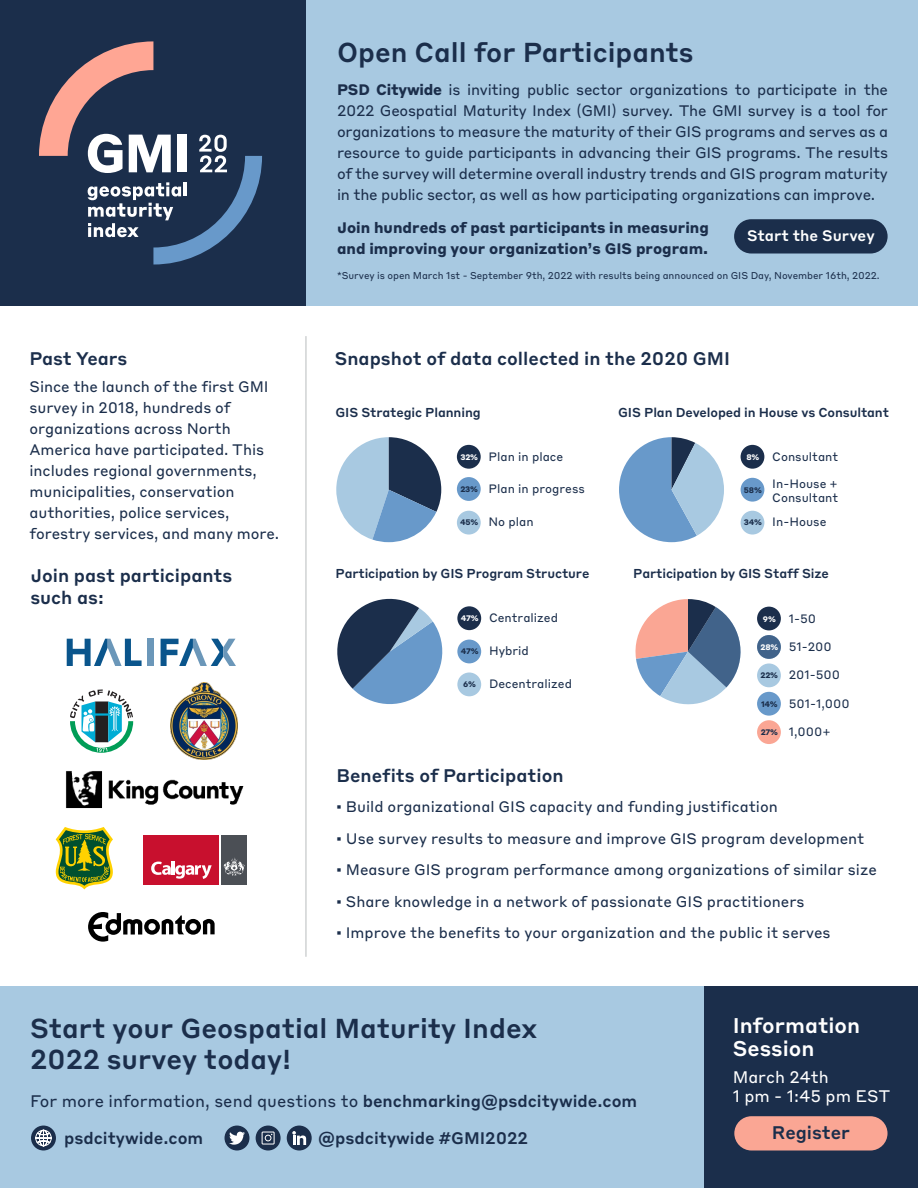
<style>
.page{position:relative;width:918px;height:1188px;background:#fff}
.page>*{position:absolute;margin:0;border:0;box-sizing:border-box;transform-origin:0 0}
.t1{font:500 27px/31.5px "Styrene B";color:#1b2e4b}
.t2{font:500 21px/22.5px "Styrene B";color:#fff}
.t3{font:500 18px/21.6px "Styrene B";color:#1b2e4b}
.t4{font:16.5px "Styrene B";color:#1b2e4b}
.t5{font:500 16.5px "Styrene B";color:#1b2e4b}
.t6{font:16.5px/19.5px "Styrene B";color:#fff}
.t7{font:15px/21px "Styrene B";letter-spacing:-.005em;color:#1b2e4b}
.t8{font:700 15px/21px "Styrene B";color:#1b2e4b}
.t9{font:500 15px "Styrene B";color:#fff}
.t10{font:500 12.75px "Styrene B";letter-spacing:-.01em;color:#1b2e4b}
.t11{font:12px/14.4px "Styrene B";color:#1b2e4b}
.t12{font:9.75px "Styrene B";letter-spacing:-.005em;color:#1b2e4b}
.t13{font:700 7.95px "Styrene B";letter-spacing:-.03em;color:#1b2e4b}
.t14{font:700 7.95px "Styrene B";color:#fff}
.s1{font-weight:700}
.s2{font-weight:900}
.s3{font-weight:500}
</style>
<div class="page">
<div style="left:703px;top:987px;width:215px;height:201px;background:#1b2e4b"></div>
<div style="left:0;top:987px;width:703px;height:201px;background:#a8c9e1"></div>
<div style="left:734px;top:1116px;width:154px;height:35px;background:#faa694;border-radius:17px"></div>
<div style="left:0;top:0;width:918px;height:306px;background:#a8c9e1"></div>
<div style="left:0;top:0;width:306px;height:306px;background:#1b2e4b"></div>
<svg style="left:39px;top:41px;width:223px;height:224px"></svg>
<hr style="left:305px;top:336px;width:2px;height:621px;background:#d1d3d4">
<div style="left:734px;top:219px;width:154px;height:35px;background:#1b2e4b;border-radius:17px"></div>
<svg style="left:88px;top:912px;width:127px;height:30px"></svg>
<img style="left:66px;top:771px;width:178px;height:37px">
<div style="left:143px;top:835px;width:76px;height:50px;background:#c8102e"></div>
<div style="left:221px;top:835px;width:26px;height:50px;background:#4b4f55"></div>
<hr style="left:172px;top:861px;width:3px;height:14px;background:#fff">
<svg style="left:151px;top:862px;width:61px;height:17px"></svg>
<svg style="left:224px;top:857px;width:21px;height:19px"></svg>
<svg style="left:56px;top:827px;width:57px;height:62px"></svg>
<svg style="left:70px;top:689px;width:63px;height:64px"></svg>
<img style="left:171px;top:683px;width:67px;height:76px">
<div style="left:148px;top:639px;width:6px;height:27px;background:#6b97b9"></div>
<svg style="left:67px;top:639px;width:75px;height:27px"></svg>
<svg style="left:161px;top:639px;width:75px;height:27px"></svg>
<div style="left:457px;top:445px;width:24px;height:24px;background:#1b2e4b;border-radius:50%"></div>
<div style="left:457px;top:477px;width:24px;height:24px;background:#6899ca;border-radius:50%"></div>
<div style="left:457px;top:511px;width:24px;height:24px;background:#a8c9e1;border-radius:50%"></div>
<svg style="left:336px;top:437px;width:105px;height:105px"></svg>
<div style="left:741px;top:445px;width:23px;height:24px;background:#1b2e4b;border-radius:50%"></div>
<div style="left:741px;top:478px;width:23px;height:24px;background:#6899ca;border-radius:50%"></div>
<div style="left:741px;top:511px;width:23px;height:24px;background:#a8c9e1;border-radius:50%"></div>
<svg style="left:619px;top:437px;width:105px;height:105px"></svg>
<svg style="left:635px;top:599px;width:106px;height:106px"></svg>
<div style="left:757px;top:607px;width:24px;height:23px;background:#1b2e4b;border-radius:50%"></div>
<div style="left:757px;top:635px;width:24px;height:24px;background:#41638a;border-radius:50%"></div>
<div style="left:757px;top:663px;width:24px;height:24px;background:#a8c9e1;border-radius:50%"></div>
<div style="left:757px;top:692px;width:24px;height:24px;background:#6899ca;border-radius:50%"></div>
<div style="left:757px;top:720px;width:24px;height:24px;background:#faa694;border-radius:50%"></div>
<svg style="left:337px;top:598px;width:106px;height:106px"></svg>
<div style="left:457px;top:606px;width:24px;height:24px;background:#1b2e4b;border-radius:50%"></div>
<div style="left:457px;top:640px;width:24px;height:23px;background:#6899ca;border-radius:50%"></div>
<div style="left:457px;top:673px;width:24px;height:23px;background:#a8c9e1;border-radius:50%"></div>
<div style="left:256px;top:1126px;width:25px;height:25px;background:#1b2e4b;border-radius:50%"></div>
<svg style="left:261px;top:1131px;width:14px;height:14px"></svg>
<div style="left:225px;top:1126px;width:24px;height:25px;background:#1b2e4b;border-radius:50%"></div>
<svg style="left:229px;top:1132px;width:16px;height:13px"></svg>
<div style="left:287px;top:1126px;width:25px;height:25px;background:#1b2e4b;border-radius:50%"></div>
<svg style="left:292px;top:1131px;width:14px;height:14px"></svg>
<div style="left:31px;top:1126px;width:25px;height:25px;background:#1b2e4b;border-radius:50%"></div>
<svg style="left:35px;top:1129px;width:17px;height:18px"></svg>
<p class="t3" style="left:30px;top:346px;width:99px">Past Years</p>
<p class="t7" style="left:30px;top:375px;width:251px">Since the launch of the first GMI survey in 2018, hundreds of organizations across North<br>America have participated. This includes regional governments, municipalities, conservation authorities, police services, forestry services, and many more.</p>
<p class="t3" style="left:30px;top:564px;width:203px">Join past participants such as:</p>
<h1 class="t1" style="left:337px;top:34px;width:358px">Open Call for Participants</h1>
<p class="t7" style="left:337px;top:78px;width:553px;text-align:justify"><span class="s1">PSD Citywide</span> is inviting public sector organizations to participate in the 2022 Geospatial Maturity Index (GMI) survey. The GMI survey is a tool for organizations to measure the maturity of their GIS programs and serves as a resource to guide participants in advancing their GIS programs. The results of the survey will determine overall industry trends and GIS program maturity in the public sector, as well as how participating organizations can improve.</p>
<p class="t8" style="left:337px;top:216px;width:373px">Join hundreds of past participants in measuring and improving your organization’s GIS program.</p>
<p class="t12" style="left:337px;top:268px;width:544px">*Survey is open March 1st - September 9th, 2022 with results being announced on GIS Day, November 16th, 2022.</p>
<p class="t9" style="left:747px;top:223px;width:129px">Start the Survey</p>
<p class="t3" style="left:335px;top:347px;width:397px">Snapshot of data collected in the 2020 GMI</p>
<p class="t10" style="left:335px;top:401px;width:147px">GIS Strategic Planning</p>
<p class="t14" style="left:460px;top:450px;width:19px">32%</p>
<p class="t13" style="left:460px;top:482px;width:19px">23%</p>
<p class="t13" style="left:460px;top:516px;width:20px">45%</p>
<p class="t11" style="left:489px;top:448px;width:76px">Plan in place</p>
<p class="t11" style="left:489px;top:480px;width:98px">Plan in progress</p>
<p class="t11" style="left:489px;top:514px;width:47px">No plan</p>
<p class="t10" style="left:335px;top:563px;width:255px">Participation by GIS Program Structure</p>
<p class="t11" style="left:489px;top:610px;width:71px">Centralized</p>
<p class="t11" style="left:489px;top:643px;width:41px">Hybrid</p>
<p class="t11" style="left:489px;top:676px;width:84px">Decentralized</p>
<p class="t14" style="left:461px;top:612px;width:20px">47%</p>
<p class="t13" style="left:461px;top:645px;width:20px">47%</p>
<p class="t13" style="left:463px;top:678px;width:14px">6%</p>
<p class="t10" style="left:618px;top:401px;width:272px">GIS Plan Developed in House vs Consultant</p>
<p class="t14" style="left:746px;top:450px;width:14px">8%</p>
<p class="t13" style="left:744px;top:483px;width:19px">58%</p>
<p class="t13" style="left:744px;top:516px;width:20px">34%</p>
<p class="t11" style="left:772px;top:448px;width:68px">Consultant</p>
<p class="t11" style="left:772px;top:475px;width:68px">In-House +<br>Consultant</p>
<p class="t11" style="left:772px;top:514px;width:56px">In-House</p>
<p class="t10" style="left:633px;top:563px;width:197px">Participation by GIS Staff Size</p>
<p class="t11" style="left:789px;top:610px;width:29px">1-50</p>
<p class="t11" style="left:789px;top:638px;width:45px">51-200</p>
<p class="t11" style="left:789px;top:667px;width:53px">201-500</p>
<p class="t14" style="left:763px;top:612px;width:14px">9%</p>
<p class="t14" style="left:761px;top:640px;width:19px">28%</p>
<p class="t13" style="left:761px;top:669px;width:19px">22%</p>
<p class="t13" style="left:761px;top:697px;width:18px">14%</p>
<p class="t13" style="left:761px;top:725px;width:19px">27%</p>
<p class="t11" style="left:789px;top:695px;width:63px">501-1,000</p>
<p class="t11" style="left:789px;top:724px;width:43px">1,000+</p>
<p class="t3" style="left:337px;top:763px;width:229px">Benefits of Participation</p>
<p class="t7" style="left:337px;top:790px;width:542px;line-height:31.5px"><span class="s2">·</span> Build organizational GIS capacity and funding justification<br><span class="s2">·</span> Use survey results to measure and improve GIS program development<br><span class="s2">·</span> Measure GIS program performance among organizations of similar size <span class="s2">·</span> Share knowledge in a network of passionate GIS practitioners<br><span class="s2">·</span> Improve the benefits to your organization and the public it serves</p>
<h1 class="t1" style="left:30px;top:1010px;width:509px">Start your Geospatial Maturity Index<br>2022 survey today!</h1>
<p class="t4" style="left:30px;top:1087px;width:609px">For more information, send questions to <span class="s3">benchmarking@psdcitywide.com</span></p>
<p class="t5" style="left:64px;top:1124px;width:141px">psdcitywide.com</p>
<p class="t5" style="left:318px;top:1124px;width:211px">@psdcitywide #GMI2022</p>
<h2 class="t2" style="left:733px;top:1013px;width:129px">Information<br>Session</h2>
<p class="t6" style="left:733px;top:1066px;width:159px">March 24th<br>1 pm - 1:45 pm EST</p>
<p class="t3" style="left:772px;top:1120px;width:80px">Register</p>
</div>
